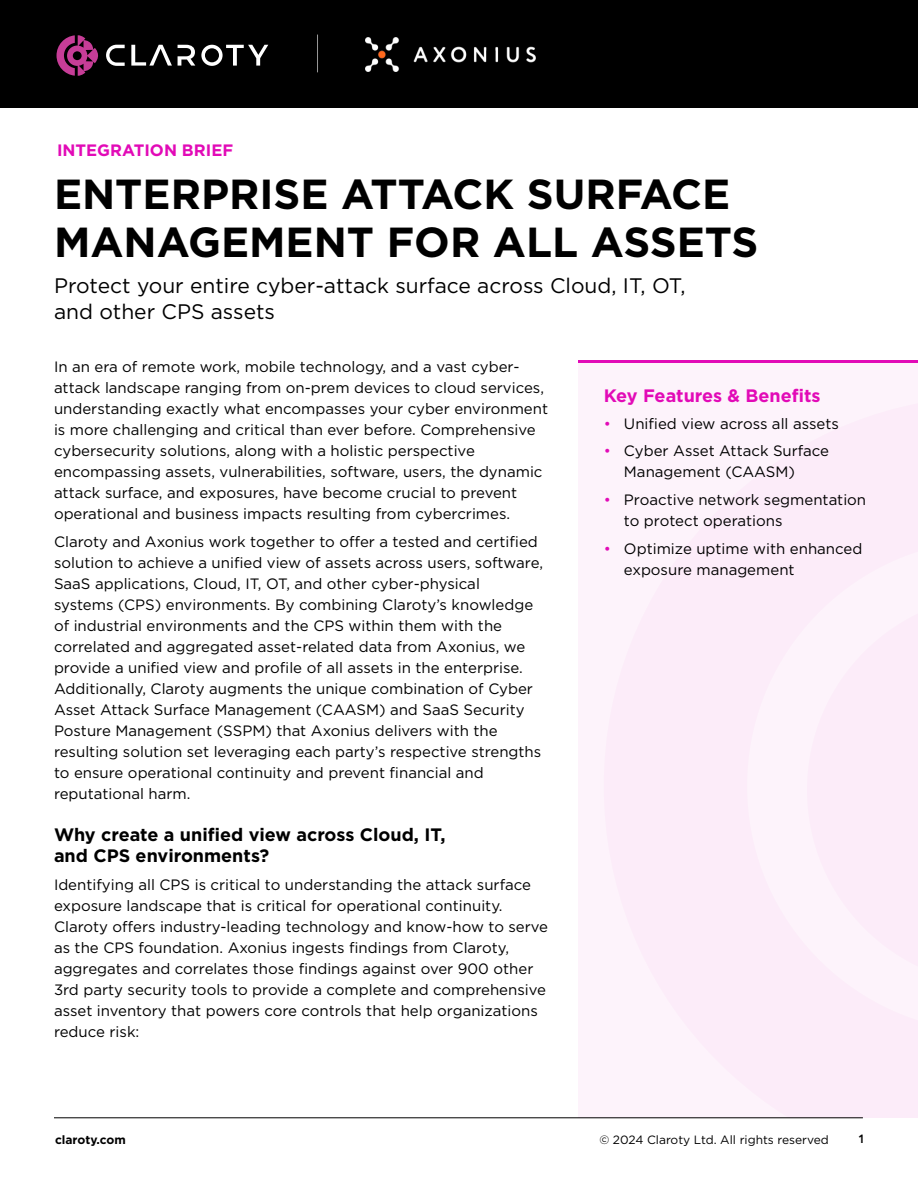
<style>
.page{position:relative;width:918px;height:1188px;background:#fff}
.page>*{position:absolute;margin:0;border:0;box-sizing:border-box;transform-origin:0 0}
.H1_Header{font:700 42px/48px "Gotham";color:#000}
.H2_Sub_Head{font:21px/25.5px "Gotham";color:#000}
.H3_Section_Title{font:700 18px/21px "Gotham";color:#000}
.H3_Section_Title-2{font:700 18px "Gotham";color:#e20ab7}
.Document_Title{font:700 16.5px "Gotham";color:#e20ab7}
.Body_Copy{font:15px/21px "Gotham";color:#000}
.H3_Section_Title-3{font:15px/21px "Gotham";color:#000}
.t1{font:12px "Gotham";color:#000}
.t2{font:700 12px "Gotham";color:#000}
.t3{font:700 12px "Europa";color:#000}
.s1{color:#e20ab7}
</style>
<div class="page">
<div style="left:0;top:0;width:918px;height:108px;background:#000"></div>
<svg style="left:201px;top:45px;width:67px;height:21px"></svg>
<svg style="left:131px;top:45px;width:41px;height:21px"></svg>
<svg style="left:178px;top:45px;width:17px;height:21px"></svg>
<svg style="left:57px;top:35px;width:68px;height:41px"></svg>
<hr style="left:317px;top:35px;width:1px;height:37px;background:#999">
<img style="left:366px;top:38px;width:169px;height:33px">
<div style="left:579px;top:360px;width:339px;height:758px;background:#fcecf9"></div>
<hr style="left:579px;top:360px;width:339px;height:3px;background:#e20ab7">
<hr style="left:54px;top:1118px;width:809px;height:1px;background:#000">
<p class="Document_Title" style="left:57px;top:140px;width:178px">INTEGRATION BRIEF</p>
<p class="H1_Header" style="left:54px;top:170px;width:706px">ENTERPRISE ATTACK SURFACE<br>MANAGEMENT FOR ALL ASSETS</p>
<p class="H2_Sub_Head" style="left:54px;top:273px;width:633px">Protect your entire cyber-attack surface across Cloud, IT, OT, and other CPS assets</p>
<p class="Body_Copy" style="left:54px;top:356px;width:496px">In an era of remote work, mobile technology, and a vast cyber&shy;attack landscape ranging from on-prem devices to cloud services, understanding exactly what encompasses your cyber environment is more challenging and critical than ever before. Comprehensive cybersecurity solutions, along with a holistic perspective encompassing assets, vulnerabilities, software, users, the dynamic attack surface, and exposures, have become crucial to prevent operational and business impacts resulting from cybercrimes.</p>
<p class="Body_Copy" style="left:54px;top:531px;width:491px">Claroty and Axonius work together to offer a tested and certified solution to achieve a unified view of assets across users, software, SaaS applications, Cloud, IT, OT, and other cyber-physical systems (CPS) environments. By combining Claroty’s knowledge of industrial environments and the CPS within them with the correlated and aggregated asset-related data from Axonius, we provide a unified view and profile of all assets in the enterprise.<br>Additionally, Claroty augments the unique combination of Cyber Asset Attack Surface Management (CAASM) and SaaS Security Posture Management (SSPM) that Axonius delivers with the resulting solution set leveraging each party’s respective strengths to ensure operational continuity and prevent financial and reputational harm.</p>
<p class="H3_Section_Title" style="left:54px;top:824px;width:393px">Why create a unified view across Cloud, IT, and CPS environments?</p>
<p class="H3_Section_Title-3" style="left:54px;top:874px;width:496px">Identifying all CPS is critical to understanding the attack surface exposure landscape that is critical for operational continuity.<br>Claroty offers industry-leading technology and know-how to serve as the CPS foundation. Axonius ingests findings from Claroty, aggregates and correlates those findings against over 900 other 3rd party security tools to provide a complete and comprehensive asset inventory that powers core controls that help organizations reduce risk:</p>
<p class="H3_Section_Title-2" style="left:604px;top:383px;width:218px">Key Features &amp; Benefits</p>
<p class="Body_Copy" style="left:604px;top:413px;width:237px"><span class="s1">•</span> Unified view across all assets</p>
<p class="Body_Copy" style="left:624px;top:440px;width:207px;text-indent:-20px"><span class="s1">•</span> Cyber Asset Attack Surface<br>Management (CAASM)</p>
<p class="Body_Copy" style="left:624px;top:489px;width:244px;text-indent:-20px"><span class="s1">•</span> Proactive network segmentation to protect operations</p>
<p class="Body_Copy" style="left:624px;top:538px;width:240px;text-indent:-20px"><span class="s1">•</span> Optimize uptime with enhanced exposure management</p>
<p class="t2" style="left:55px;top:1131px;width:72px">claroty.com</p>
<p class="t1" style="left:599px;top:1132px;width:231px">© 2024 Claroty Ltd. All rights reserved</p>
<p class="t3" style="left:859px;top:1131px;width:7px">1</p>
</div>
